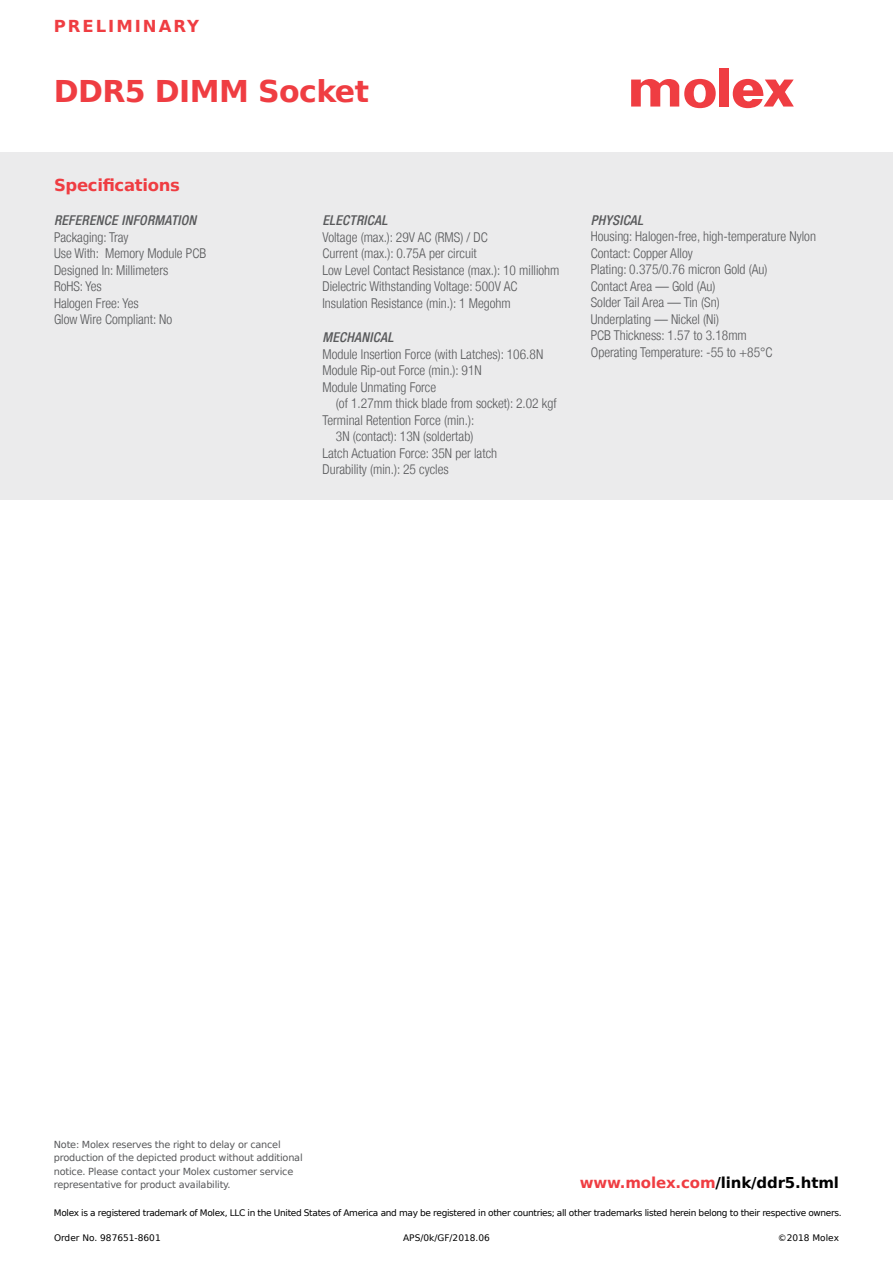
<style>
.page{position:relative;width:893px;height:1263px;background:#fff}
.page>*{position:absolute;margin:0;border:0;box-sizing:border-box;transform-origin:0 0}
.t1{font:700 30px "Bitstream Vera Sans";letter-spacing:-.02em;color:#ef3d42}
.t2{font:700 16.5px "Bitstream Vera Sans";letter-spacing:-.02em;color:#ef3d42}
.t3{font:700 16.5px "Bitstream Vera Sans";letter-spacing:.12em;color:#ef3d42}
.t4{font:700 15px "Bitstream Vera Sans";letter-spacing:-.01em;color:#000}
.t5{font:300 condensed 13.5px/16.5px "Helvetica Neue LT";color:#58595b}
.t6{font:italic 500 condensed 13.5px "Helvetica Neue LT";letter-spacing:.02em;color:#58595b}
.t7{font:9.75px/13.5px "Bitstream Vera Sans";letter-spacing:-.025em;color:#58595b}
.t8{font:9px "Bitstream Vera Sans";letter-spacing:-.04em;color:#000}
.t9{font:9px "Bitstream Vera Sans";color:#000}
.s1{color:#ef3d42}
</style>
<div class="page">
<div style="left:0;top:152px;width:893px;height:347px;background:#ebebec"></div>
<div style="left:719px;top:68px;width:10px;height:39px;background:#ef3d42"></div>
<svg style="left:631px;top:78px;width:85px;height:30px"></svg>
<svg style="left:733px;top:79px;width:61px;height:29px"></svg>
<p class="t3" style="left:54px;top:17px;width:147px">PRELIMINARY</p>
<h1 class="t1" style="left:54px;top:74px;width:317px">DDR5 DIMM Socket</h1>
<p class="t2" style="left:54px;top:175px;width:127px">Specifications</p>
<p class="t6" style="left:54px;top:212px;width:144px">REFERENCE INFORMATION</p>
<p class="t5" style="left:54px;top:228px;width:154px">Packaging: Tray<br>Use With: Memory Module PCB<br>Designed In: Millimeters<br>RoHS: Yes<br>Halogen Free: Yes<br>Glow Wire Compliant: No</p>
<p class="t6" style="left:322px;top:212px;width:66px">ELECTRICAL</p>
<p class="t5" style="left:322px;top:228px;width:239px">Voltage (max.): 29V AC (RMS) / DC<br>Current (max.): 0.75A per circuit<br>Low Level Contact Resistance (max.): 10 milliohm Dielectric Withstanding Voltage: 500V AC Insulation Resistance (min.): 1 Megohm</p>
<p class="t6" style="left:322px;top:329px;width:72px">MECHANICAL</p>
<p class="t5" style="left:322px;top:345px;width:222px">Module Insertion Force (with Latches): 106.8N<br>Module Rip-out Force (min.): 91N<br>Module Unmating Force</p>
<p class="t5" style="left:336px;top:395px;width:222px">(of 1.27mm thick blade from socket): 2.02 kgf</p>
<p class="t5" style="left:322px;top:411px;width:153px">Terminal Retention Force (min.):</p>
<p class="t5" style="left:336px;top:428px;width:139px">3N (contact): 13N (soldertab)</p>
<p class="t5" style="left:322px;top:444px;width:176px">Latch Actuation Force: 35N per latch</p>
<p class="t5" style="left:322px;top:461px;width:128px">Durability (min.): 25 cycles</p>
<p class="t6" style="left:591px;top:212px;width:54px">PHYSICAL</p>
<p class="t5" style="left:591px;top:228px;width:227px">Housing: Halogen-free, high-temperature Nylon<br>Contact: Copper Alloy<br>Plating: 0.375/0.76 micron Gold (Au)<br>Contact Area — Gold (Au)<br>Solder Tail Area — Tin (Sn)<br>Underplating — Nickel (Ni)<br>PCB Thickness: 1.57 to 3.18mm<br>Operating Temperature: -55 to +85°C</p>
<p class="t7" style="left:54px;top:1137px;width:250px">Note: Molex reserves the right to delay or cancel production of the depicted product without additional notice. Please contact your Molex customer service representative for product availability.</p>
<p class="t4" style="left:580px;top:1174px;width:261px"><span class="s1">www.molex.com</span>/link/ddr5.html</p>
<p class="t8" style="left:54px;top:1208px;width:789px">Molex is a registered trademark of Molex, LLC in the United States of America and may be registered in other countries; all other trademarks listed herein belong to their respective owners.</p>
<p class="t9" style="left:54px;top:1232px;width:108px">Order No. 987651-8601</p>
<p class="t9" style="left:403px;top:1232px;width:88px">APS/0k/GF/2018.06</p>
<p class="t9" style="left:778px;top:1232px;width:63px">©2018 Molex</p>
</div>
